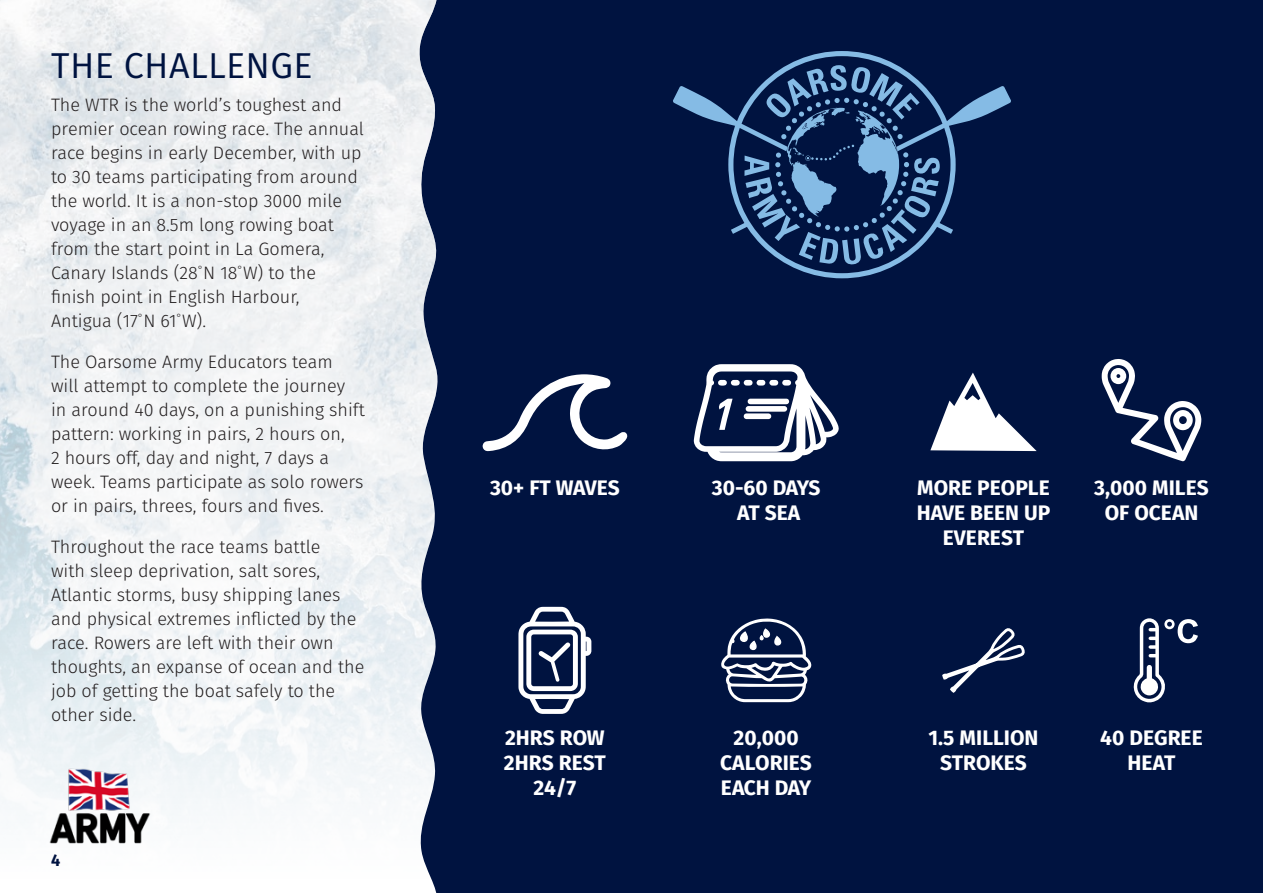
<style>
.page{position:relative;width:1263px;height:893px;background:#001340}
.page>*{position:absolute;margin:0;border:0;box-sizing:border-box;transform-origin:0 0}
.t1{font:36px "Fira Sans";letter-spacing:.01em;color:#001340}
.t2{font:700 21px/25.2px "Fira Sans";color:#fff;text-align:center}
.t3{font:700 21px/25.2px "Fira Sans";letter-spacing:-.03em;color:#fff;text-align:center}
.Body{font:300 18px/24px "Fira Sans";color:#231f20}
.t4{font:700 16.5px "Fira Sans";color:#001340}
</style>
<div class="page">
<img style="left:0;top:0;width:438px;height:893px">
<svg style="left:787px;top:51px;width:110px;height:227px"></svg>
<svg style="left:673px;top:65px;width:338px;height:200px"></svg>
<svg style="left:483px;top:374px;width:144px;height:78px"></svg>
<svg style="left:694px;top:364px;width:145px;height:97px"></svg>
<svg style="left:930px;top:373px;width:107px;height:78px"></svg>
<svg style="left:518px;top:607px;width:73px;height:107px"></svg>
<svg style="left:721px;top:618px;width:90px;height:85px"></svg>
<svg style="left:1102px;top:359px;width:99px;height:102px"></svg>
<svg style="left:942px;top:628px;width:83px;height:65px"></svg>
<svg style="left:1133px;top:618px;width:65px;height:84px"></svg>
<img style="left:20px;top:739px;width:159px;height:133px">
<p class="t1" style="left:51px;top:40px;width:263px">THE CHALLENGE</p>
<p class="Body" style="left:51px;top:92px;width:315px">The WTR is the world’s toughest and premier ocean rowing race. The annual race begins in early December, with up to 30 teams participating from around the world. It is a non-stop 3000 mile voyage in an 8.5m long rowing boat from the start point in La Gomera, Canary Islands (28<sup>°</sup>N 18<sup>°</sup>W) to the finish point in English Harbour, Antigua (17<sup>°</sup>N 61<sup>°</sup>W).</p>
<p class="Body" style="left:51px;top:349px;width:315px">The Oarsome Army Educators team will attempt to complete the journey in around 40 days, on a punishing shift pattern: working in pairs, 2 hours on,<br>2 hours off, day and night, 7 days a week. Teams participate as solo rowers or in pairs, threes, fours and fives.</p>
<p class="Body" style="left:51px;top:534px;width:315px">Throughout the race teams battle<br>with sleep deprivation, salt sores, Atlantic storms, busy shipping lanes and physical extremes inflicted by the race. Rowers are left with their own thoughts, an expanse of ocean and the job of getting the boat safely to the other side.</p>
<p class="t4" style="left:51px;top:849px;width:11px">4</p>
<p class="t2" style="left:490px;top:475px;width:131px">30+ FT WAVES</p>
<p class="t2" style="left:505px;top:725px;width:101px">2HRS ROW</p>
<p class="t2" style="left:504px;top:750px;width:103px">2HRS REST</p>
<p class="t2" style="left:533px;top:775px;width:45px">24/7</p>
<p class="t3" style="left:712px;top:475px;width:110px">30-60 DAYS<br>AT SEA</p>
<p class="t2" style="left:720px;top:725px;width:93px">20,000<br>CALORIES</p>
<p class="t2" style="left:721px;top:775px;width:92px">EACH DAY</p>
<p class="t2" style="left:917px;top:475px;width:135px">MORE PEOPLE<br>HAVE BEEN UP<br>EVEREST</p>
<p class="t2" style="left:1094px;top:475px;width:116px">3,000 MILES<br>OF OCEAN</p>
<p class="t2" style="left:928px;top:725px;width:111px">1.5 MILLION<br>STROKES</p>
<p class="t2" style="left:1100px;top:725px;width:104px">40 DEGREE<br>HEAT</p>
</div>
